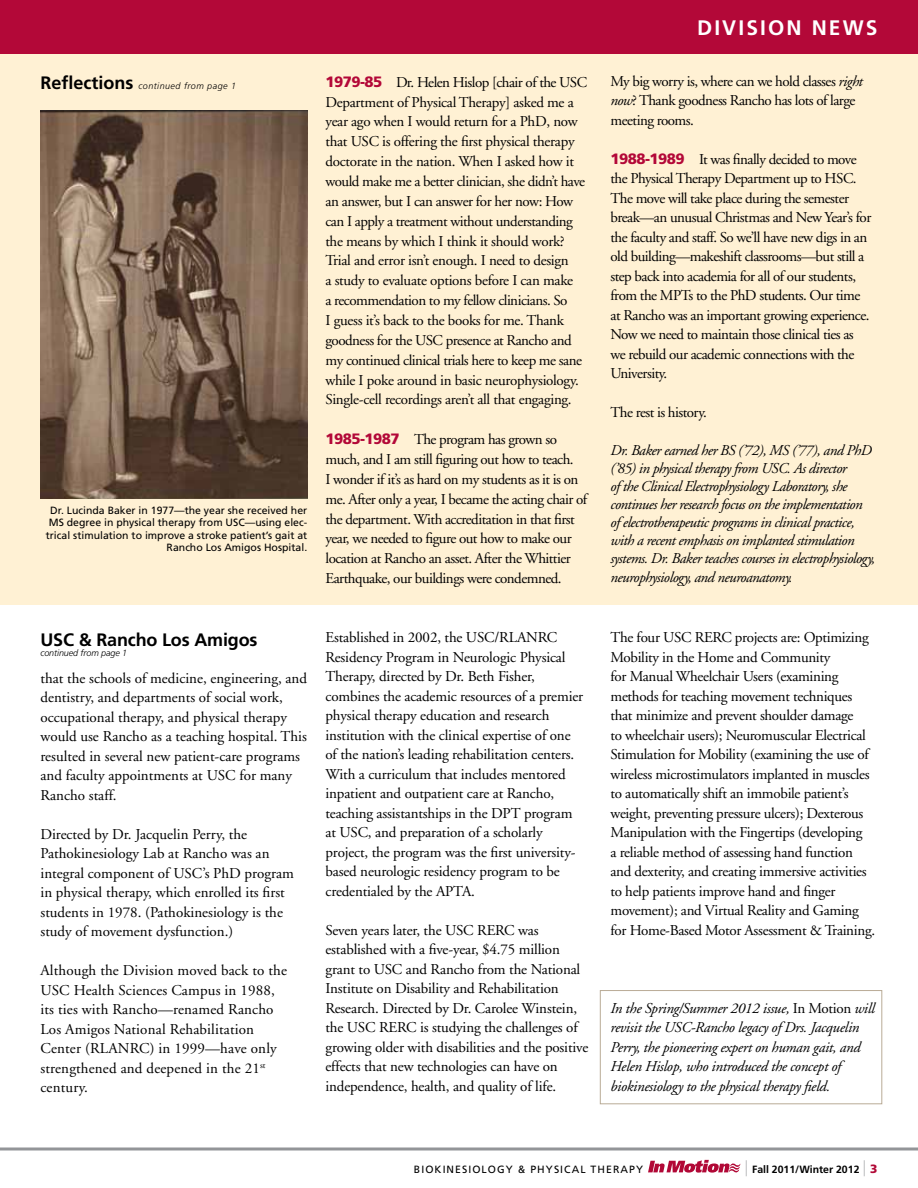
<style>
.page{position:relative;width:918px;height:1188px;background:#fff}
.page>*{position:absolute;margin:0;border:0;box-sizing:border-box;transform-origin:0 0}
.t1{font:700 21px "Frutiger";letter-spacing:.1em;color:#fff}
.t2{font:700 18px "Frutiger";letter-spacing:-.01em;color:#000}
.t3{font:15px/19.5px "Adobe Garamond";letter-spacing:-.02em;color:#000}
.t4{font:italic 15px/18px "Adobe Garamond";letter-spacing:-.035em;color:#000}
.t5{font:15px/19.5px "Adobe Garamond";color:#000}
.t6{font:15px/19.5px "Adobe Garamond";letter-spacing:.01em;color:#000}
.t7{font:10.5px/12.6px "Frutiger";color:#000;text-align:right}
.t8{font:10.5px "Frutiger";letter-spacing:.1em;color:#000}
.t9{font:700 10.5px "Frutiger";color:#000}
.t10{font:italic 300 9px "Frutiger";letter-spacing:.05em;color:#000}
.t11{font:italic 300 9px "Frutiger";letter-spacing:-.01em;color:#000}
.s1{font-weight:700;font-style:normal;font-size:18px}
.s2{font-family:"Frutiger";font-weight:900;color:#b30838}
.s3{font-style:italic}
.s4{font-style:normal}
.s5{font-weight:300;font-size:21px;color:#939598}
.s6{font-weight:900;font-size:12px;color:#b10836}
</style>
<div class="page">
<svg style="left:648px;top:1160px;width:92px;height:13px"></svg>
<div style="left:0;top:0;width:918px;height:54px;background:#b30838"></div>
<hr style="left:0;top:1148px;width:918px;height:2px;background:#939598">
<div style="left:600px;top:990px;width:282px;height:114px;border:1px solid #b9ab96"></div>
<div style="left:0;top:54px;width:918px;height:550px;background:#fff1d4"></div>
<img style="left:40px;top:110px;width:268px;height:389px">
<p class="t10" style="left:40px;top:81px;width:197px"><span class="s1">Reflections</span> continued from page 1</p>
<p class="t7" style="left:46px;top:504px;width:263px">Dr. Lucinda Baker in 1977—the year she received her MS degree in physical therapy from USC—using elec&shy;trical stimulation to improve a stroke patient’s gait at Rancho Los Amigos Hospital.</p>
<p class="t2" style="left:40px;top:629px;width:219px">USC &amp; Rancho Los Amigos</p>
<p class="t11" style="left:40px;top:648px;width:88px">continued from page 1</p>
<p class="t5" style="left:40px;top:669px;width:268px">that the schools of medicine, engineering, and dentistry, and departments of social work, occupational therapy, and physical therapy would use Rancho as a teaching hospital. This resulted in several new patient-care programs and faculty appointments at USC for many Rancho staff.</p>
<p class="t5" style="left:40px;top:825px;width:255px">Directed by Dr. Jacquelin Perry, the Pathokinesiology Lab at Rancho was an integral component of USC’s PhD program in physical therapy, which enrolled its first students in 1978. (Pathokinesiology is the study of movement dysfunction.)</p>
<p class="t6" style="left:40px;top:961px;width:248px">Although the Division moved back to the<br>USC Health Sciences Campus in 1988, its ties with Rancho—renamed Rancho<br>Los Amigos National Rehabilitation<br>Center (RLANRC) in 1999—have only strengthened and deepened in the 21<sup>st </sup>century.</p>
<p class="t3" style="left:326px;top:72px;width:263px"><span class="s2">1979-85</span> Dr. Helen Hislop [chair of the USC Department of Physical Therapy] asked me a year ago when I would return for a PhD, now that USC is offering the first physical therapy doctorate in the nation. When I asked how it would make me a better clinician, she didn’t have an answer, but I can answer for her now: How can I apply a treatment without understanding the means by which I think it should work?<br>Trial and error isn’t enough. I need to design<br>a study to evaluate options before I can make<br>a recommendation to my fellow clinicians. So<br>I guess it’s back to the books for me. Thank goodness for the USC presence at Rancho and my continued clinical trials here to keep me sane while I poke around in basic neurophysiology.<br>Single-cell recordings aren’t all that engaging.</p>
<p class="t3" style="left:326px;top:430px;width:263px"><span class="s2">1985-1987</span> The program has grown so much, and I am still figuring out how to teach.<br>I wonder if it’s as hard on my students as it is on me. After only a year, I became the acting chair of the department. With accreditation in that first year, we needed to figure out how to make our location at Rancho an asset. After the Whittier Earthquake, our buildings were condemned.</p>
<p class="t3" style="left:326px;top:628px;width:259px">Established in 2002, the USC/RLANRC Residency Program in Neurologic Physical Therapy, directed by Dr. Beth Fisher, combines the academic resources of a premier physical therapy education and research institution with the clinical expertise of one of the nation’s leading rehabilitation centers.<br>With a curriculum that includes mentored inpatient and outpatient care at Rancho, teaching assistantships in the DPT program at USC, and preparation of a scholarly project, the program was the first university&shy;based neurologic residency program to be credentialed by the APTA.</p>
<p class="t3" style="left:326px;top:921px;width:264px">Seven years later, the USC RERC was established with a five-year, $4.75 million grant to USC and Rancho from the National Institute on Disability and Rehabilitation Research. Directed by Dr. Carolee Winstein, the USC RERC is studying the challenges of growing older with disabilities and the positive effects that new technologies can have on independence, health, and quality of life.</p>
<h1 class="t1" style="left:697px;top:16px;width:182px">DIVISION NEWS</h1>
<p class="t3" style="left:610px;top:72px;width:254px">My big worry is, where can we hold classes <span class="s3">right now</span>? Thank goodness Rancho has lots of large meeting rooms.</p>
<p class="t3" style="left:610px;top:150px;width:262px"><span class="s2">1988-1989</span> It was finally decided to move the Physical Therapy Department up to HSC.<br>The move will take place during the semester break—an unusual Christmas and New Year’s for the faculty and staff. So we’ll have new digs in an old building—makeshift classrooms—but still a step back into academia for all of our students, from the MPTs to the PhD students. Our time at Rancho was an important growing experience.<br>Now we need to maintain those clinical ties as we rebuild our academic connections with the University.</p>
<p class="t3" style="left:610px;top:403px;width:98px">The rest is history.</p>
<p class="t4" style="left:610px;top:442px;width:266px">Dr. Baker earned her BS (’72), MS (’77), and PhD (’85) in physical therapy from USC. As director<br>of the Clinical Electrophysiology Laboratory, she continues her research focus on the implementation of electrotherapeutic programs in clinical practice, with a recent emphasis on implanted stimulation systems. Dr. Baker teaches courses in electrophysiology,</p>
<p class="t4" style="left:610px;top:569px;width:184px">neurophysiology, and neuroanatomy.</p>
<p class="t3" style="left:611px;top:628px;width:266px">The four USC RERC projects are: Optimizing Mobility in the Home and Community<br>for Manual Wheelchair Users (examining methods for teaching movement techniques that minimize and prevent shoulder damage<br>to wheelchair users); Neuromuscular Electrical Stimulation for Mobility (examining the use of wireless microstimulators implanted in muscles to automatically shift an immobile patient’s weight, preventing pressure ulcers); Dexterous Manipulation with the Fingertips (developing<br>a reliable method of assessing hand function and dexterity, and creating immersive activities to help patients improve hand and finger movement); and Virtual Reality and Gaming for Home-Based Motor Assessment &amp; Training.</p>
<p class="t4" style="left:611px;top:999px;width:266px;line-height:19.5px">In the Spring/Summer 2012 issue, <span class="s4">In Motion</span> will revisit the USC-Rancho legacy of Drs. Jacquelin Perry, the pioneering expert on human gait, and Helen Hislop, who introduced the concept of biokinesiology to the physical therapy field.</p>
<p class="t8" style="left:414px;top:1163px;width:231px">BIOKINESIOLOGY &amp; PHYSICAL THERAPY</p>
<p class="t9" style="left:745px;top:1163px;width:134px"><span class="s5">|</span> Fall 2011/Winter 2012 <span class="s5">|</span> <span class="s6">3</span></p>
</div>
